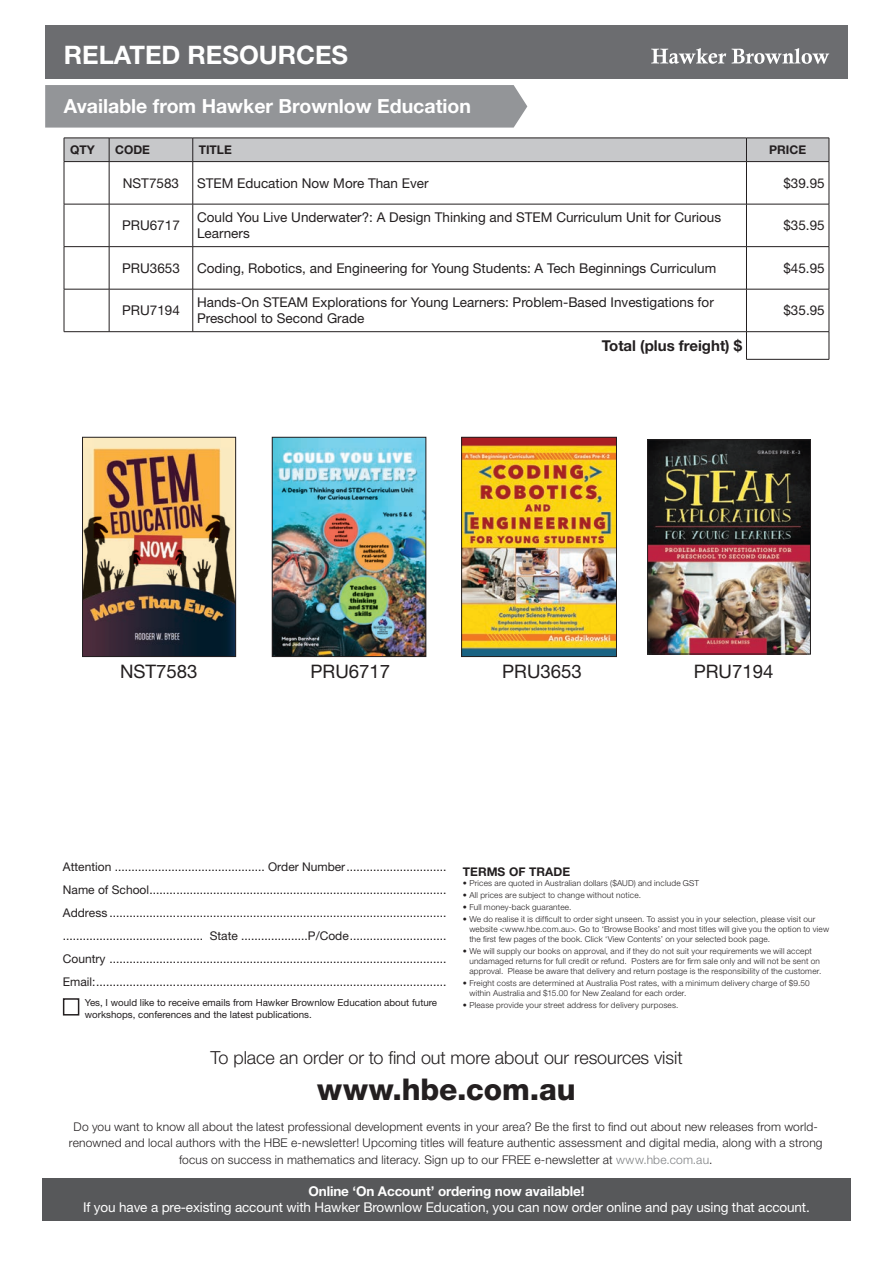
<style>
.page{position:relative;width:893px;height:1263px;background:#fff}
.page>*{position:absolute;margin:0;border:0;box-sizing:border-box;transform-origin:0 0}
.t1{font:800 30px "Helvetica Neue LT Std";letter-spacing:-.005em;color:#231f20}
.t2{font:700 25.5px "Helvetica Neue LT Std";color:#fff}
.t3{font:700 19.5px "Helvetica Neue LT Std";color:#fff}
.t4{font:18.6px "Helvetica Neue LT Std";color:#231f20}
.t5{font:300 18px "Helvetica Neue LT Std";letter-spacing:-.005em;color:#231f20}
.t6{font:700 15px "Helvetica Neue LT Std";color:#231f20}
.t7{font:13.5px/16.2px "Helvetica Neue LT Std";color:#231f20}
.t8{font:13.5px "Helvetica Neue LT Std";letter-spacing:-.01em;color:#fff}
.t9{font:700 13.5px "Helvetica Neue LT Std";letter-spacing:-.01em;color:#fff}
.t10{font:12px/23px "Helvetica Neue LT Std";color:#231f20;text-align:justify}
.t11{font:300 12px/16.5px "Helvetica Neue LT Std";letter-spacing:.015em;color:#231f20;text-align:center}
.t12{font:700 12px "Helvetica Neue LT Std";color:#231f20}
.t13{font:9.75px/11.7px "Helvetica Neue LT Std";color:#231f20}
.t14{font:300 8.25px/9.9px "Helvetica Neue LT Std";letter-spacing:.025em;color:#231f20}
.s1{color:#808285}
</style>
<div class="page">
<div style="left:45px;top:25px;width:803px;height:54px;background:#6c6d70"></div>
<svg style="left:651px;top:48px;width:75px;height:16px"></svg>
<svg style="left:732px;top:48px;width:97px;height:16px"></svg>
<img style="left:84px;top:439px;width:150px;height:216px">
<div style="left:82px;top:437px;width:154px;height:220px;border:1px solid #231f20"></div>
<img style="left:649px;top:441px;width:160px;height:211px">
<div style="left:647px;top:439px;width:164px;height:215px;border:1px solid #231f20"></div>
<img style="left:463px;top:439px;width:152px;height:216px">
<div style="left:461px;top:437px;width:156px;height:220px;border:1px solid #231f20"></div>
<img style="left:274px;top:439px;width:150px;height:216px">
<div style="left:272px;top:437px;width:154px;height:220px;border:1px solid #231f20"></div>
<div style="left:42px;top:1178px;width:809px;height:42px;background:#57585a"></div>
<div style="left:45px;top:85px;width:482px;height:43px;background:#939598"></div>
<hr style="left:64px;top:162px;width:1px;height:42px;background:#231f20">
<hr style="left:109px;top:162px;width:1px;height:42px;background:#231f20">
<hr style="left:193px;top:162px;width:1px;height:42px;background:#231f20">
<hr style="left:64px;top:204px;width:45px;height:1px;background:#231f20">
<hr style="left:64px;top:204px;width:1px;height:42px;background:#231f20">
<hr style="left:109px;top:204px;width:84px;height:1px;background:#231f20">
<hr style="left:109px;top:204px;width:1px;height:42px;background:#231f20">
<hr style="left:193px;top:204px;width:553px;height:1px;background:#231f20">
<hr style="left:193px;top:204px;width:1px;height:42px;background:#231f20">
<hr style="left:64px;top:246px;width:45px;height:1px;background:#231f20">
<hr style="left:64px;top:247px;width:1px;height:42px;background:#231f20">
<hr style="left:109px;top:246px;width:84px;height:1px;background:#231f20">
<hr style="left:109px;top:247px;width:1px;height:42px;background:#231f20">
<hr style="left:193px;top:246px;width:553px;height:1px;background:#231f20">
<hr style="left:193px;top:247px;width:1px;height:42px;background:#231f20">
<hr style="left:64px;top:289px;width:45px;height:1px;background:#231f20">
<hr style="left:64px;top:289px;width:1px;height:42px;background:#231f20">
<hr style="left:109px;top:289px;width:84px;height:1px;background:#231f20">
<hr style="left:109px;top:289px;width:1px;height:42px;background:#231f20">
<hr style="left:193px;top:289px;width:553px;height:1px;background:#231f20">
<hr style="left:193px;top:289px;width:1px;height:42px;background:#231f20">
<hr style="left:64px;top:331px;width:682px;height:1px;background:#231f20">
<svg style="left:64px;top:138px;width:766px;height:24px;background:#bdbec0"></svg>
<hr style="left:746px;top:161px;width:83px;height:1px;background:#231f20">
<hr style="left:746px;top:162px;width:1px;height:42px;background:#231f20">
<hr style="left:829px;top:162px;width:1px;height:42px;background:#231f20">
<hr style="left:746px;top:204px;width:83px;height:1px;background:#231f20">
<hr style="left:746px;top:204px;width:1px;height:42px;background:#231f20">
<hr style="left:829px;top:204px;width:1px;height:42px;background:#231f20">
<hr style="left:746px;top:246px;width:83px;height:1px;background:#231f20">
<hr style="left:746px;top:247px;width:1px;height:42px;background:#231f20">
<hr style="left:829px;top:247px;width:1px;height:42px;background:#231f20">
<hr style="left:746px;top:289px;width:83px;height:1px;background:#231f20">
<hr style="left:746px;top:289px;width:1px;height:42px;background:#231f20">
<hr style="left:829px;top:289px;width:1px;height:42px;background:#231f20">
<hr style="left:746px;top:331px;width:83px;height:1px;background:#231f20">
<svg style="left:746px;top:332px;width:1px;height:27px"></svg>
<svg style="left:829px;top:332px;width:1px;height:27px"></svg>
<hr style="left:746px;top:359px;width:83px;height:1px;background:#231f20">
<div style="left:63px;top:998px;width:16px;height:17px;border:2px solid #231f20"></div>
<h2 class="t2" style="left:64px;top:45px;width:286px">RELATED RESOURCES</h2>
<h3 class="t3" style="left:64px;top:99px;width:409px">Available from Hawker Brownlow Education</h3>
<h3 class="t12" style="left:70px;top:145px;width:26px">QTY</h3>
<h3 class="t12" style="left:115px;top:145px;width:36px">CODE</h3>
<h3 class="t12" style="left:199px;top:145px;width:35px">TITLE</h3>
<h3 class="t12" style="left:769px;top:145px;width:38px">PRICE</h3>
<h3 class="t7" style="left:123px;top:176px;width:58px">NST7583</h3>
<h3 class="t7" style="left:197px;top:176px;width:233px">STEM Education Now More Than Ever</h3>
<h3 class="t7" style="left:783px;top:176px;width:43px">$39.95</h3>
<h3 class="t7" style="left:122px;top:219px;width:59px">PRU6717</h3>
<h3 class="t7" style="left:197px;top:211px;width:526px">Could You Live Underwater?: A Design Thinking and STEM Curriculum Unit for Curious<br>Learners</h3>
<h3 class="t7" style="left:783px;top:219px;width:43px">$35.95</h3>
<h3 class="t7" style="left:122px;top:261px;width:59px">PRU3653</h3>
<h3 class="t7" style="left:197px;top:261px;width:521px">Coding, Robotics, and Engineering for Young Students: A Tech Beginnings Curriculum</h3>
<h3 class="t7" style="left:783px;top:261px;width:43px">$45.95</h3>
<h3 class="t7" style="left:122px;top:304px;width:59px">PRU7194</h3>
<h3 class="t7" style="left:197px;top:296px;width:518px">Hands-On STEAM Explorations for Young Learners: Problem-Based Investigations for<br>Preschool to Second Grade</h3>
<h3 class="t7" style="left:783px;top:304px;width:43px">$35.95</h3>
<h3 class="t6" style="left:602px;top:340px;width:142px">Total (plus freight) $</h3>
<h3 class="t4" style="left:120px;top:665px;width:79px">NST7583</h3>
<h3 class="t4" style="left:311px;top:665px;width:81px">PRU6717</h3>
<h3 class="t4" style="left:502px;top:665px;width:81px">PRU3653</h3>
<h3 class="t4" style="left:694px;top:665px;width:81px">PRU7194</h3>
<p class="t10" style="left:63px;top:857px;width:385px">Attention ............................................. Order Number ..............................<br>Name of School .........................................................................................<br>Address ..................................................................................................... .......................................... State ....................P/Code .............................<br>Country .....................................................................................................<br>Email: .........................................................................................................</p>
<h3 class="t12" style="left:463px;top:868px;width:109px">TERMS OF TRADE</h3>
<p class="t14" style="left:463px;top:879px;width:238px">• Prices are quoted in Australian dollars ($AUD) and include GST</p>
<p class="t14" style="left:463px;top:891px;width:179px">• All prices are subject to change without notice.</p>
<p class="t14" style="left:463px;top:903px;width:110px">• Full money-back guarantee.</p>
<p class="t14" style="left:469px;top:915px;width:361px;text-indent:-6px">• We do realise it is difficult to order sight unseen. To assist you in your selection, please visit our website &lt;www.hbe.com.au&gt;. Go to ‘Browse Books’ and most titles will give you the option to view the first few pages of the book. Click ‘View Contents’ on your selected book page.</p>
<p class="t14" style="left:469px;top:947px;width:353px;text-indent:-6px">• We will supply our books on approval, and if they do not suit your requirements we will accept undamaged returns for full credit or refund. Posters are for firm sale only and will not be sent on approval. Please be aware that delivery and return postage is the responsibility of the customer.</p>
<p class="t14" style="left:469px;top:979px;width:342px;text-indent:-6px">• Freight costs are determined at Australia Post rates, with a minimum delivery charge of $9.50 within Australia and $15.00 for New Zealand for each order.</p>
<p class="t14" style="left:463px;top:1001px;width:217px">• Please provide your street address for delivery purposes.</p>
<p class="t13" style="left:85px;top:998px;width:354px">Yes, I would like to receive emails from Hawker Brownlow Education about future workshops, conferences and the latest publications.</p>
<h3 class="t5" style="left:210px;top:1051px;width:474px">To place an order or to find out more about our resources visit</h3>
<h1 class="t1" style="left:317px;top:1079px;width:260px">www.hbe.com.au</h1>
<p class="t11" style="left:69px;top:1119px;width:755px">Do you want to know all about the latest professional development events in your area? Be the first to find out about new releases from world&shy;renowned and local authors with the HBE e-newsletter! Upcoming titles will feature authentic assessment and digital media, along with a strong focus on success in mathematics and literacy. Sign up to our FREE e-newsletter at <span class="s1">www.hbe.com.au</span>.</p>
<h3 class="t9" style="left:308px;top:1186px;width:278px">Online ‘On Account’ ordering now available!</h3>
<h3 class="t8" style="left:83px;top:1202px;width:728px">If you have a pre-existing account with Hawker Brownlow Education, you can now order online and pay using that account.</h3>
</div>
